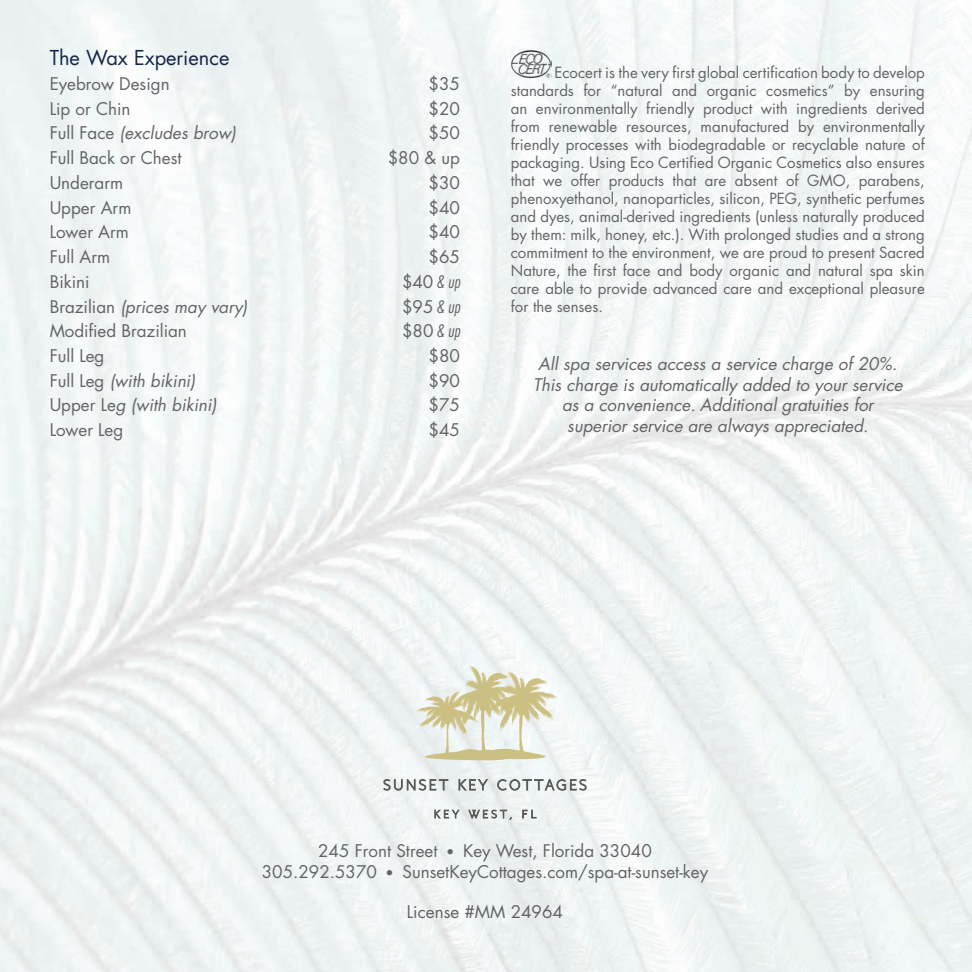
<style>
.page{position:relative;width:972px;height:972px;background:#fff}
.page>*{position:absolute;margin:0;border:0;box-sizing:border-box;transform-origin:0 0}
.t1{font:20px "Futura";color:#122649}
.t2{font:17px/20.4px "Futura";color:#636366;text-align:center}
.t3{font:italic 17px/20.4px "Futura";color:#636366;text-align:center}
.t4{font:15px/18px "Futura";color:#636366;text-align:justify}
.s1{font-style:normal}
.s2{font-family:"Futura Cond";font-weight:500;font-style:italic;font-size:16px}
.s3{font-size:14px}
</style>
<div class="page">
<img style="left:0;top:0;width:972px;height:972px">
<svg style="left:384px;top:779px;width:64px;height:11px"></svg>
<svg style="left:459px;top:779px;width:29px;height:11px"></svg>
<svg style="left:497px;top:779px;width:89px;height:11px"></svg>
<svg style="left:435px;top:810px;width:24px;height:8px"></svg>
<svg style="left:468px;top:810px;width:44px;height:10px"></svg>
<svg style="left:523px;top:810px;width:13px;height:8px"></svg>
<svg style="left:416px;top:666px;width:141px;height:95px"></svg>
<img style="left:511px;top:50px;width:40px;height:28px">
<h1 class="t1" style="left:50px;top:44px;width:181px">The Wax Experience</h1>
<p class="t2" style="left:50px;top:73px;width:122px">Eyebrow Design</p>
<p class="t2" style="left:429px;top:73px;width:33px">$35</p>
<p class="t2" style="left:50px;top:98px;width:82px">Lip or Chin</p>
<p class="t2" style="left:429px;top:98px;width:33px">$20</p>
<p class="t3" style="left:50px;top:123px;width:188px"><span class="s1">Full Face</span> (excludes brow)</p>
<p class="t2" style="left:429px;top:123px;width:33px">$50</p>
<p class="t2" style="left:50px;top:148px;width:133px">Full Back or Chest</p>
<p class="t2" style="left:388px;top:148px;width:74px">$80 &amp; up</p>
<p class="t2" style="left:50px;top:172px;width:75px">Underarm</p>
<p class="t2" style="left:429px;top:172px;width:33px">$30</p>
<p class="t2" style="left:50px;top:197px;width:83px">Upper Arm</p>
<p class="t2" style="left:429px;top:197px;width:33px">$40</p>
<p class="t2" style="left:50px;top:222px;width:81px">Lower Arm</p>
<p class="t2" style="left:429px;top:222px;width:33px">$40</p>
<p class="t2" style="left:50px;top:246px;width:62px">Full Arm</p>
<p class="t2" style="left:429px;top:246px;width:33px">$65</p>
<p class="t2" style="left:50px;top:271px;width:41px">Bikini</p>
<p class="t2" style="left:402px;top:271px;width:60px">$40 <span class="s2">&amp; up</span></p>
<p class="t3" style="left:50px;top:296px;width:199px"><span class="s1">Brazilian</span> (prices may vary)</p>
<p class="t2" style="left:402px;top:296px;width:60px">$95 <span class="s2">&amp; up</span></p>
<p class="t2" style="left:50px;top:321px;width:139px">Modified Brazilian</p>
<p class="t2" style="left:402px;top:321px;width:60px">$80 <span class="s2">&amp; up</span></p>
<p class="t2" style="left:50px;top:345px;width:56px">Full Leg</p>
<p class="t2" style="left:429px;top:345px;width:33px">$80</p>
<p class="t3" style="left:50px;top:370px;width:147px"><span class="s1">Full Leg</span> (with bikini)</p>
<p class="t2" style="left:429px;top:370px;width:33px">$90</p>
<p class="t3" style="left:50px;top:395px;width:168px"><span class="s1">Upper Le</span>g (with bikini)</p>
<p class="t2" style="left:429px;top:395px;width:33px">$75</p>
<p class="t2" style="left:50px;top:419px;width:75px">Lower Leg</p>
<p class="t2" style="left:429px;top:419px;width:33px">$45</p>
<p class="t4" style="left:511px;top:64px;width:416px;text-indent:44px">Ecocert is the very first global certification body to develop standards for “natural and organic cosmetics” by ensuring an environmentally friendly product with ingredients derived from renewable resources, manufactured by environmentally friendly processes with biodegradable or recyclable nature of packaging. Using Eco Certified Organic Cosmetics also ensures that we offer products that are absent of GMO, parabens, phenoxyethanol, nanoparticles, silicon, PEG, synthetic perfumes and dyes, animal-derived ingredients (unless naturally produced by them: milk, honey, etc.). With prolonged studies and a strong commitment to the environment, we are proud to present Sacred Nature, the first face and body organic and natural spa skin care able to provide advanced care and exceptional pleasure for the senses.</p>
<p class="t3" style="left:533px;top:354px;width:371px">All spa services access a service charge of 20%.<br>This charge is automatically added to your service as a convenience. Additional gratuities for superior service are always appreciated.</p>
<p class="t2" style="left:262px;top:841px;width:448px">245 Front Street <span class="s3">•</span> Key West, Florida 33040<br>305.292.5370 <span class="s3">•</span> SunsetKeyCottages.com/spa-at-sunset-key</p>
<p class="t2" style="left:407px;top:901px;width:158px">License #MM 24964</p>
</div>
